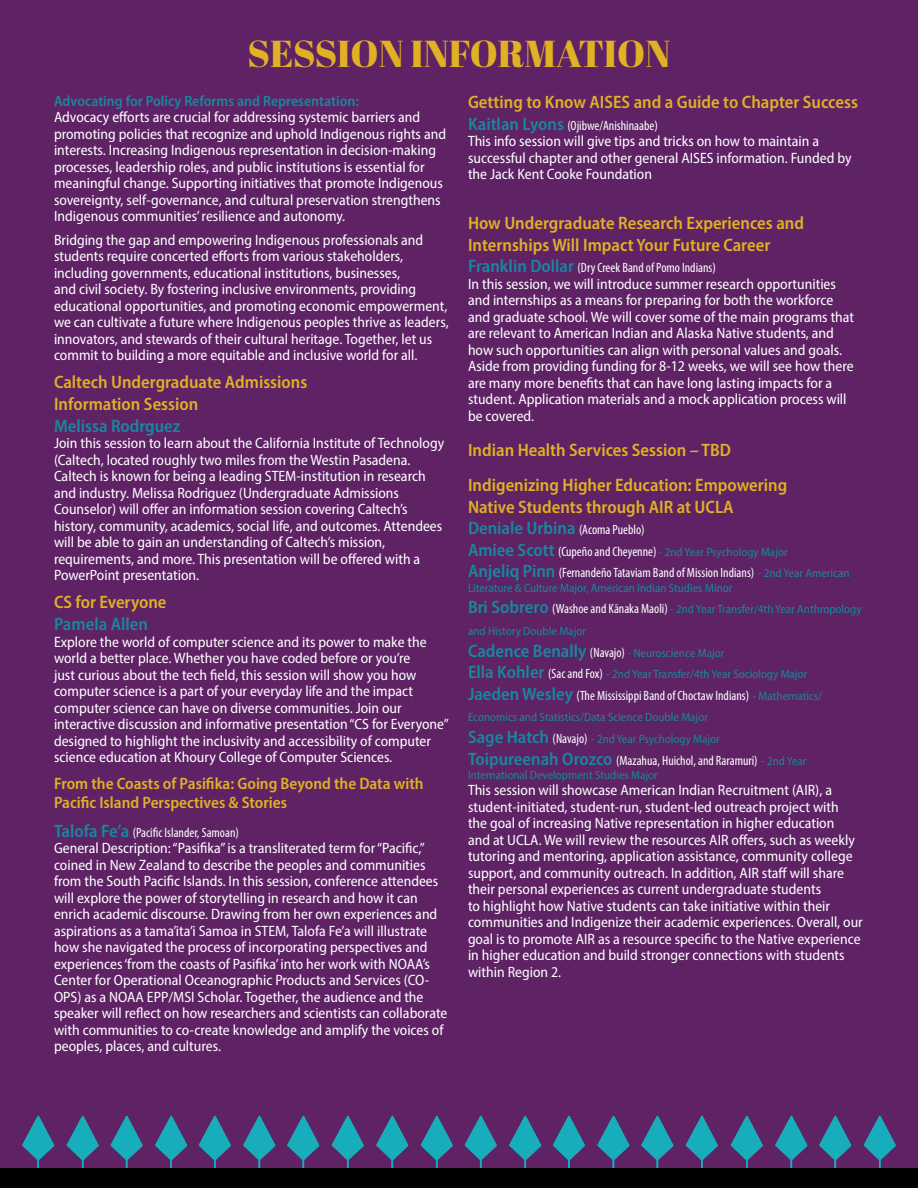
<style>
.page{position:relative;width:918px;height:1188px;background:#5e2265}
.page>*{position:absolute;margin:0;border:0;box-sizing:border-box;transform-origin:0 0}
.t1{font:37.5px "Abril Fatface";color:#e0b124}
.t2{font:600 semi-condensed 18px/21.6px "Myriad Pro";color:#e0b124}
.Name{font:600 semi-condensed 18px "Myriad Pro";color:#17889c}
.Description{font:600 semi-condensed 16.5px/19.8px "Myriad Pro";color:#e0b124}
.Description-2{font:semi-condensed 15px/16.5px "Myriad Pro";color:#fff}
.Name-2{font:condensed 13.5px "Myriad Pro";color:#fff}
.Name-3{font:semi-condensed 12px/21.6px "Myriad Pro";color:#17889c}
.s1{font-weight:600;color:#17889c}
.s2{font-weight:600;font-stretch:semi-condensed;font-size:18px;color:#17889c}
.s3{font-weight:400;font-stretch:condensed;font-size:13.5px;color:#fff}
.s4{font-weight:600;font-size:18px}
.s5{font-stretch:condensed;font-size:13.5px;color:#fff}
.s6{font-stretch:semi-condensed;font-size:12px;color:#17889c}
</style>
<div class="page">
<svg style="left:22px;top:1116px;width:32px;height:53px"></svg>
<svg style="left:67px;top:1116px;width:32px;height:53px"></svg>
<svg style="left:111px;top:1116px;width:32px;height:53px"></svg>
<svg style="left:155px;top:1116px;width:32px;height:53px"></svg>
<svg style="left:199px;top:1116px;width:32px;height:53px"></svg>
<svg style="left:243px;top:1116px;width:32px;height:53px"></svg>
<svg style="left:287px;top:1116px;width:32px;height:53px"></svg>
<svg style="left:332px;top:1116px;width:32px;height:53px"></svg>
<svg style="left:376px;top:1116px;width:32px;height:53px"></svg>
<svg style="left:421px;top:1116px;width:32px;height:53px"></svg>
<svg style="left:465px;top:1116px;width:32px;height:53px"></svg>
<svg style="left:509px;top:1116px;width:32px;height:53px"></svg>
<svg style="left:553px;top:1116px;width:32px;height:53px"></svg>
<svg style="left:597px;top:1116px;width:33px;height:53px"></svg>
<svg style="left:641px;top:1116px;width:32px;height:53px"></svg>
<svg style="left:686px;top:1116px;width:32px;height:53px"></svg>
<svg style="left:731px;top:1116px;width:32px;height:53px"></svg>
<svg style="left:775px;top:1116px;width:32px;height:53px"></svg>
<svg style="left:819px;top:1116px;width:32px;height:53px"></svg>
<svg style="left:864px;top:1116px;width:32px;height:53px"></svg>
<div style="left:0;top:1169px;width:918px;height:19px;background:#010101"></div>
<p class="t1" style="left:248px;top:27px;width:424px">SESSION INFORMATION</p>
<p class="Description-2" style="left:54px;top:92px;width:394px"><span class="s1">Advocating for Policy Reforms and Representation:<br></span>Advocacy efforts are crucial for addressing systemic barriers and promoting policies that recognize and uphold Indigenous rights and interests. Increasing Indigenous representation in decision-making processes, leadership roles, and public institutions is essential for meaningful change. Supporting initiatives that promote Indigenous sovereignty, self-governance, and cultural preservation strengthens Indigenous communities’ resilience and autonomy.</p>
<p class="Description-2" style="left:54px;top:231px;width:396px">Bridging the gap and empowering Indigenous professionals and students require concerted efforts from various stakeholders, including governments, educational institutions, businesses,<br>and civil society. By fostering inclusive environments, providing educational opportunities, and promoting economic empowerment, we can cultivate a future where Indigenous peoples thrive as leaders, innovators, and stewards of their cultural heritage. Together, let us commit to building a more equitable and inclusive world for all.</p>
<p class="t2" style="left:54px;top:371px;width:255px">Caltech Undergraduate Admissions<br>Information Session</p>
<p class="Name" style="left:54px;top:414px;width:128px">Melissa Rodrguez</p>
<p class="Description-2" style="left:54px;top:435px;width:392px">Join this session to learn about the California Institute of Technology (Caltech, located roughly two miles from the Westin Pasadena.<br>Caltech is known for being a leading STEM-institution in research and industry. Melissa Rodriguez (Undergraduate Admissions Counselor) will offer an information session covering Caltech’s history, community, academics, social life, and outcomes. Attendees will be able to gain an understanding of Caltech’s mission, requirements, and more. This presentation will be offered with a PowerPoint presentation.</p>
<p class="t2" style="left:54px;top:591px;width:114px">CS for Everyone</p>
<p class="Name" style="left:54px;top:613px;width:95px">Pamela Allen</p>
<p class="Description-2" style="left:54px;top:633px;width:396px">Explore the world of computer science and its power to make the world a better place. Whether you have coded before or you’re<br>just curious about the tech field, this session will show you how computer science is a part of your everyday life and the impact computer science can have on diverse communities. Join our interactive discussion and informative presentation “CS for Everyone” designed to highlight the inclusivity and accessibility of computer science education at Khoury College of Computer Sciences.</p>
<p class="Description" style="left:54px;top:773px;width:371px">From the Coasts of Pasifika: Going Beyond the Data with<br>Pacific Island Perspectives &amp; Stories</p>
<p class="Name-2" style="left:54px;top:824px;width:186px"><span class="s2">Talofa Fe’a</span> (Pacific Islander, Samoan)</p>
<p class="Description-2" style="left:54px;top:840px;width:395px">General Description: “Pasifika” is a transliterated term for “Pacific,” coined in New Zealand to describe the peoples and communities from the South Pacific Islands. In this session, conference attendees will explore the power of storytelling in research and how it can enrich academic discourse. Drawing from her own experiences and aspirations as a tama’ita’i Samoa in STEM, Talofa Fe’a will illustrate how she navigated the process of incorporating perspectives and experiences ‘from the coasts of Pasifika’ into her work with NOAA’s Center for Operational Oceanographic Products and Services (CO-OPS) as a NOAA EPP/MSI Scholar. Together, the audience and the speaker will reflect on how researchers and scientists can collaborate with communities to co-create knowledge and amplify the voices of peoples, places, and cultures.</p>
<p class="t2" style="left:468px;top:91px;width:392px">Getting to Know AISES and a Guide to Chapter Success</p>
<p class="Name-2" style="left:468px;top:117px;width:191px"><span class="s2">Kaitlan Lyons</span> (Ojibwe/Anishinaabe)</p>
<p class="Description-2" style="left:468px;top:133px;width:385px">This info session will give tips and tricks on how to maintain a successful chapter and other general AISES information. Funded by the Jack Kent Cooke Foundation</p>
<p class="t2" style="left:468px;top:212px;width:338px">How Undergraduate Research Experiences and<br>Internships Will Impact Your Future Career</p>
<p class="Name-2" style="left:468px;top:260px;width:249px"><span class="s2">Franklin Dollar</span> (Dry Creek Band of Pomo Indians)</p>
<p class="Description-2" style="left:468px;top:275px;width:388px">In this session, we will introduce summer research opportunities and internships as a means for preparing for both the workforce and graduate school. We will cover some of the main programs that are relevant to American Indian and Alaska Native students, and how such opportunities can align with personal values and goals.<br>Aside from providing funding for 8-12 weeks, we will see how there are many more benefits that can have long lasting impacts for a student. Application materials and a mock application process will be covered.</p>
<p class="t2" style="left:468px;top:439px;width:265px">Indian Health Services Session – TBD</p>
<p class="t2" style="left:468px;top:474px;width:321px">Indigenizing Higher Education: Empowering<br>Native Students through AIR at UCLA</p>
<p class="Name" style="left:468px;top:517px;width:178px">Deniale Urbina <span class="s3">(Acoma Pueblo)</span></p>
<p class="Name-3" style="left:468px;top:541px;width:321px"><span class="s4">Amiee Scott</span> <span class="s5">(Cupeño and Cheyenne)</span> - 2nd Year Psychology Major</p>
<p class="Name-2" style="left:468px;top:565px;width:383px"><span class="s2">Anjeliq Pinn</span> (Fernandeño Tataviam Band of Mission Indians) <span class="s6">- 2nd Year American</span></p>
<p class="Name-3" style="left:468px;top:577px;width:395px">Literature &amp; Culture Major, American Indian Studies Minor<br><span class="s4">Bri Sobrero</span> <span class="s5">(Washoe and Kānaka Maoli)</span> - 2nd Year Transfer/4th Year Anthropology and History Double Major<br><span class="s4">Cadence Benally</span> <span class="s5">(Navajo)</span> - Neuroscience Major<br><span class="s4">Ella Kohler</span> <span class="s5">(Sac and Fox)</span> - 2nd Year Transfer/4th Year Sociology Major</p>
<p class="Name-2" style="left:468px;top:687px;width:356px"><span class="s2">Jaeden Wesley</span> (The Mississippi Band of Choctaw Indians) <span class="s6">- Mathematics/</span></p>
<p class="Name-3" style="left:468px;top:706px;width:253px">Economics and Statistics/Data Science Double Major<br><span class="s4">Sage Hatch</span> <span class="s5">(Navajo)</span> - 2nd Year Psychology Major</p>
<p class="Name-2" style="left:468px;top:752px;width:340px"><span class="s2">Toipureenah Orozco</span> (Mazahua, Huichol, and Raramuri) <span class="s6">- 2nd Year</span></p>
<p class="Name-3" style="left:468px;top:764px;width:191px">International Development Studies Major</p>
<p class="Description-2" style="left:468px;top:782px;width:396px">This session will showcase American Indian Recruitment (AIR), a student-initiated, student-run, student-led outreach project with<br>the goal of increasing Native representation in higher education<br>and at UCLA. We will review the resources AIR offers, such as weekly tutoring and mentoring, application assistance, community college support, and community outreach. In addition, AIR staff will share their personal experiences as current undergraduate students<br>to highlight how Native students can take initiative within their communities and Indigenize their academic experiences. Overall, our goal is to promote AIR as a resource specific to the Native experience in higher education and build stronger connections with students within Region 2.</p>
</div>
